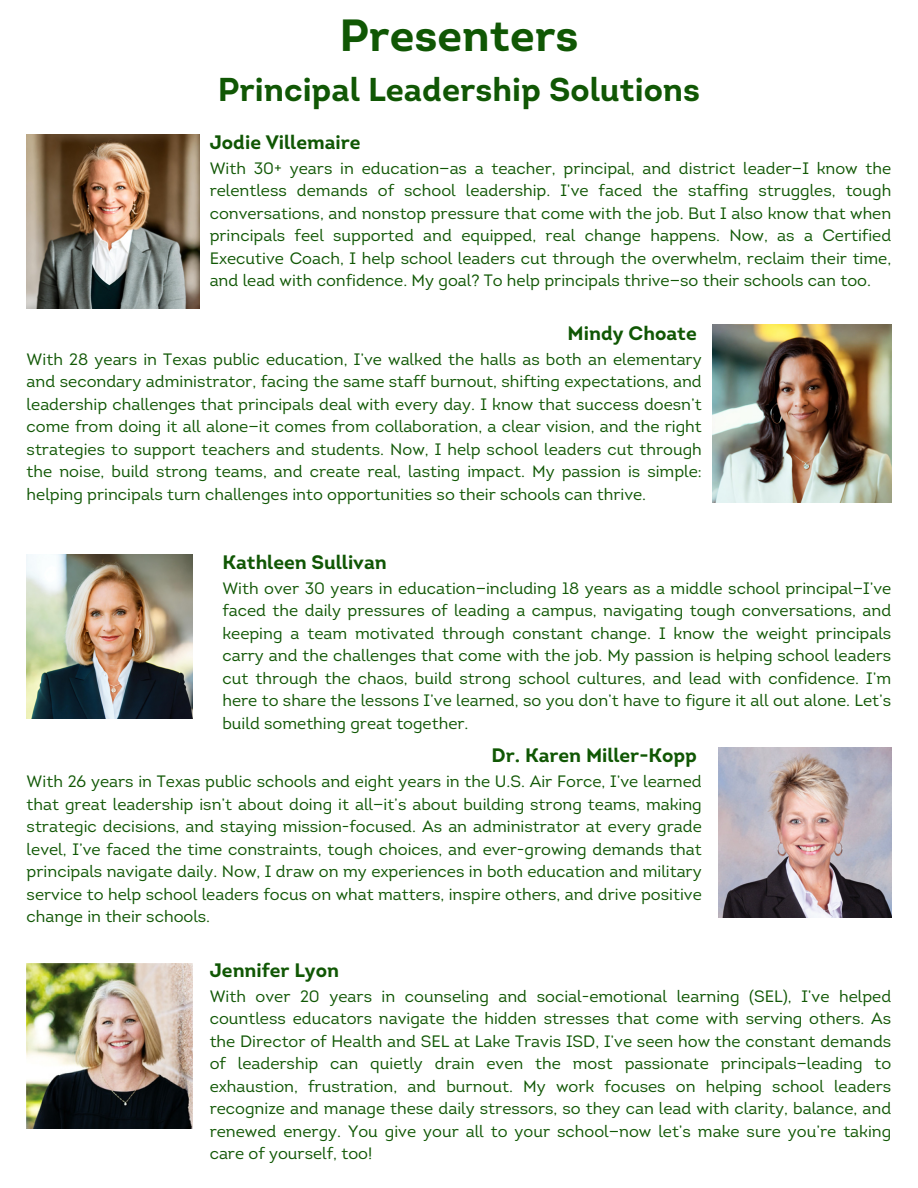
<style>
.page{position:relative;width:918px;height:1188px;background:#fff}
.page>*{position:absolute;margin:0;border:0;box-sizing:border-box;transform-origin:0 0}
.t1{font:700 45px "Intro";color:#105704}
.t2{font:700 33px "Intro";color:#105704}
.t3{font:700 19.5px "Intro";color:#105704}
.t4{font:16.5px/22.5px "Intro";color:#105704;text-align:justify}
</style>
<div class="page">
<img style="left:27px;top:134px;width:173px;height:174px">
<img style="left:27px;top:554px;width:165px;height:164px">
<img style="left:712px;top:325px;width:179px;height:178px">
<img style="left:718px;top:748px;width:173px;height:169px">
<img style="left:27px;top:963px;width:165px;height:165px">
<h1 class="t1" style="left:339px;top:17px;width:241px">Presenters</h1>
<h1 class="t2" style="left:218px;top:77px;width:484px">Principal Leadership Solutions</h1>
<p class="t3" style="left:210px;top:134px;width:152px">Jodie Villemaire</p>
<p class="t4" style="left:210px;top:158px;width:683px">With 30+ years in education—as a teacher, principal, and district leader—I know the relentless demands of school leadership. I’ve faced the staffing struggles, tough conversations, and nonstop pressure that come with the job. But I also know that when principals feel supported and equipped, real change happens. Now, as a Certified Executive Coach, I help school leaders cut through the overwhelm, reclaim their time, and lead with confidence. My goal? To help principals thrive—so their schools can too.</p>
<p class="t3" style="left:568px;top:325px;width:131px">Mindy Choate</p>
<p class="t4" style="left:27px;top:349px;width:677px">With 28 years in Texas public education, I’ve walked the halls as both an elementary and secondary administrator, facing the same staff burnout, shifting expectations, and leadership challenges that principals deal with every day. I know that success doesn’t come from doing it all alone—it comes from collaboration, a clear vision, and the right strategies to support teachers and students. Now, I help school leaders cut through the noise, build strong teams, and create real, lasting impact. My passion is simple: helping principals turn challenges into opportunities so their schools can thrive.</p>
<p class="t3" style="left:222px;top:554px;width:166px">Kathleen Sullivan</p>
<p class="t4" style="left:222px;top:578px;width:670px">With over 30 years in education—including 18 years as a middle school principal—I’ve faced the daily pressures of leading a campus, navigating tough conversations, and keeping a team motivated through constant change. I know the weight principals carry and the challenges that come with the job. My passion is helping school leaders cut through the chaos, build strong school cultures, and lead with confidence. I’m here to share the lessons I’ve learned, so you don’t have to figure it all out alone. Let’s build something great together.</p>
<p class="t3" style="left:492px;top:748px;width:207px">Dr. Karen Miller-Kopp</p>
<p class="t4" style="left:27px;top:772px;width:677px">With 26 years in Texas public schools and eight years in the U.S. Air Force, I’ve learned that great leadership isn’t about doing it all—it’s about building strong teams, making strategic decisions, and staying mission-focused. As an administrator at every grade level, I’ve faced the time constraints, tough choices, and ever-growing demands that principals navigate daily. Now, I draw on my experiences in both education and military service to help school leaders focus on what matters, inspire others, and drive positive change in their schools.</p>
<p class="t3" style="left:210px;top:962px;width:131px">Jennifer Lyon</p>
<p class="t4" style="left:210px;top:986px;width:683px">With over 20 years in counseling and social-emotional learning (SEL), I’ve helped countless educators navigate the hidden stresses that come with serving others. As the Director of Health and SEL at Lake Travis ISD, I’ve seen how the constant demands of leadership can quietly drain even the most passionate principals—leading to exhaustion, frustration, and burnout. My work focuses on helping school leaders recognize and manage these daily stressors, so they can lead with clarity, balance, and renewed energy. You give your all to your school—now let’s make sure you’re taking care of yourself, too!</p>
</div>
